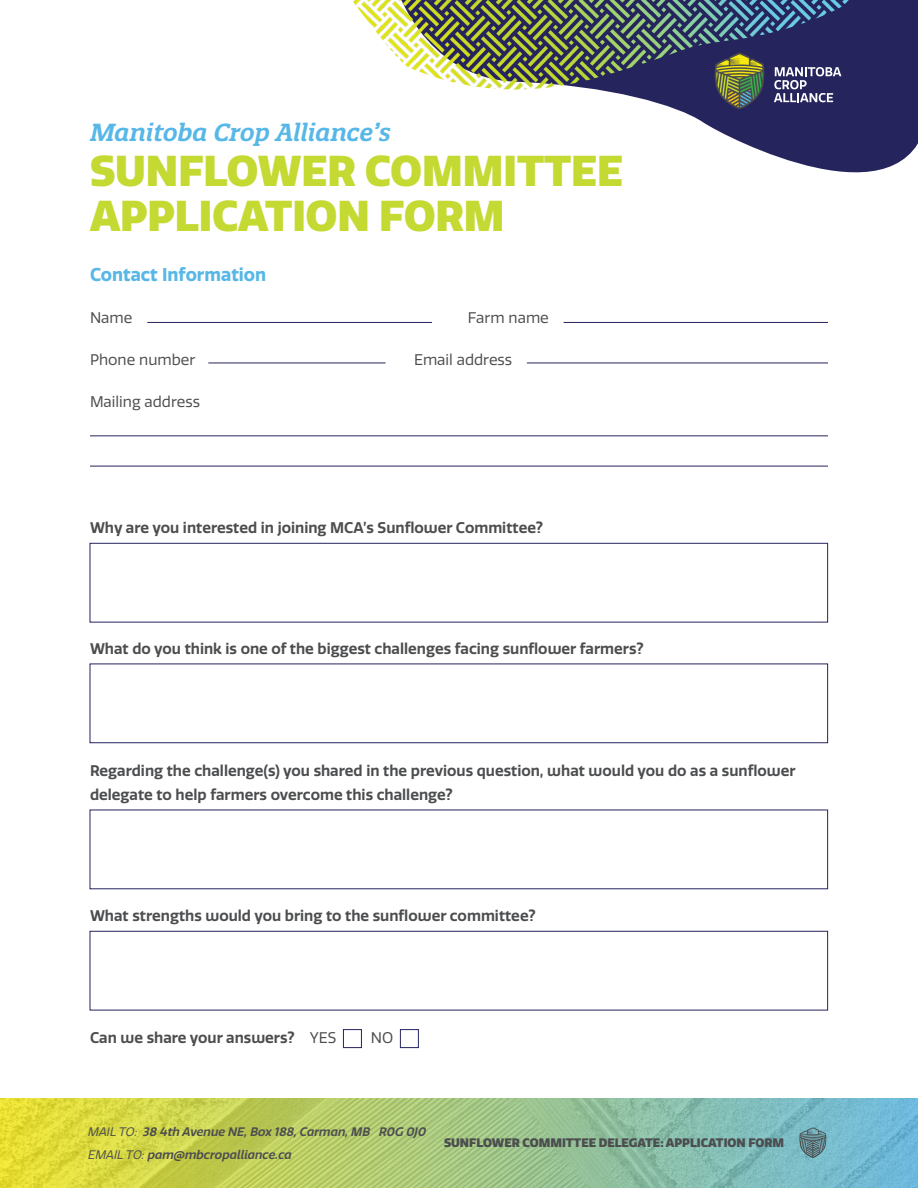
<style>
.page{position:relative;width:918px;height:1188px;background:#fff}
.page>*{position:absolute;margin:0;border:0;box-sizing:border-box;transform-origin:0 0}
.t1{font:900 42px "Quatro";color:#c4d932}
.t2{font:italic 600 24px "Quatro Slab";color:#57b7e7}
.t3{font:700 18px "Quatro";color:#57b7e7}
.t4{font:600 15px/24px "Quatro";color:#4c4d4f}
.t5{font:15px "Quatro";color:#4c4d4f}
.t6{font:italic 600 12px "Quatro";color:#4c4d4f}
.t7{font:900 12px "Quatro";color:#4c4d4f}
.s1{font-weight:400}
</style>
<div class="page">
<svg style="left:605px;top:0;width:313px;height:173px;fill:#25245d"></svg>
<svg style="left:715px;top:91px;width:49px;height:18px"></svg>
<svg style="left:774px;top:91px;width:67px;height:11px"></svg>
<svg style="left:0;top:1098px;width:918px;height:90px;background:#a7c782"></svg>
<svg style="left:799px;top:1127px;width:27px;height:31px"></svg>
<img style="left:353px;top:0;width:500px;height:91px">
<hr style="left:147px;top:322px;width:285px;height:1px;background:#25245d">
<hr style="left:90px;top:435px;width:738px;height:1px;background:#25245d">
<hr style="left:90px;top:466px;width:738px;height:1px;background:#25245d">
<hr style="left:564px;top:322px;width:264px;height:1px;background:#25245d">
<hr style="left:208px;top:363px;width:178px;height:1px;background:#25245d">
<hr style="left:527px;top:363px;width:301px;height:1px;background:#25245d">
<div style="left:90px;top:543px;width:738px;height:79px;border:1px solid #25245d"></div>
<div style="left:90px;top:664px;width:738px;height:79px;border:1px solid #25245d"></div>
<div style="left:90px;top:931px;width:738px;height:79px;border:1px solid #25245d"></div>
<div style="left:343px;top:1029px;width:19px;height:19px;border:1px solid #25245d"></div>
<div style="left:400px;top:1029px;width:19px;height:19px;border:1px solid #25245d"></div>
<p class="t2" style="left:90px;top:117px;width:302px">Manitoba Crop Alliance’s</p>
<p class="t1" style="left:90px;top:146px;width:535px">SUNFLOWER COMMITTEE</p>
<p class="t1" style="left:90px;top:191px;width:416px">APPLICATION FORM</p>
<p class="t3" style="left:90px;top:264px;width:178px">Contact Information</p>
<p class="t5" style="left:90px;top:309px;width:44px">Name</p>
<p class="t5" style="left:468px;top:309px;width:82px">Farm name</p>
<p class="t5" style="left:90px;top:351px;width:107px">Phone number</p>
<p class="t5" style="left:414px;top:351px;width:100px">Email address</p>
<p class="t5" style="left:90px;top:393px;width:111px">Mailing address</p>
<p class="t4" style="left:90px;top:516px;width:455px">Why are you interested in joining MCA’s Sunflower Committee?</p>
<p class="t4" style="left:90px;top:637px;width:555px">What do you think is one of the biggest challenges facing sunflower farmers?</p>
<p class="t4" style="left:90px;top:759px;width:707px">Regarding the challenge(s) you shared in the previous question, what would you do as a sunflower delegate to help farmers overcome this challenge?</p>
<p class="t4" style="left:90px;top:904px;width:447px">What strengths would you bring to the sunflower committee?</p>
<p class="t4" style="left:90px;top:1026px;width:248px">Can we share your answers? <span class="s1">YES</span></p>
<p class="t5" style="left:371px;top:1029px;width:24px">NO</p>
<p class="t6" style="left:88px;top:1125px;width:340px"><span class="s1">MAIL TO:</span> 38 4th Avenue NE, Box 188, Carman, MB R0G 0J0</p>
<p class="t6" style="left:88px;top:1148px;width:205px"><span class="s1">EMAIL TO:</span> pam@mbcropalliance.ca</p>
<p class="t7" style="left:444px;top:1136px;width:342px">SUNFLOWER COMMITTEE DELEGATE: APPLICATION FORM</p>
</div>
